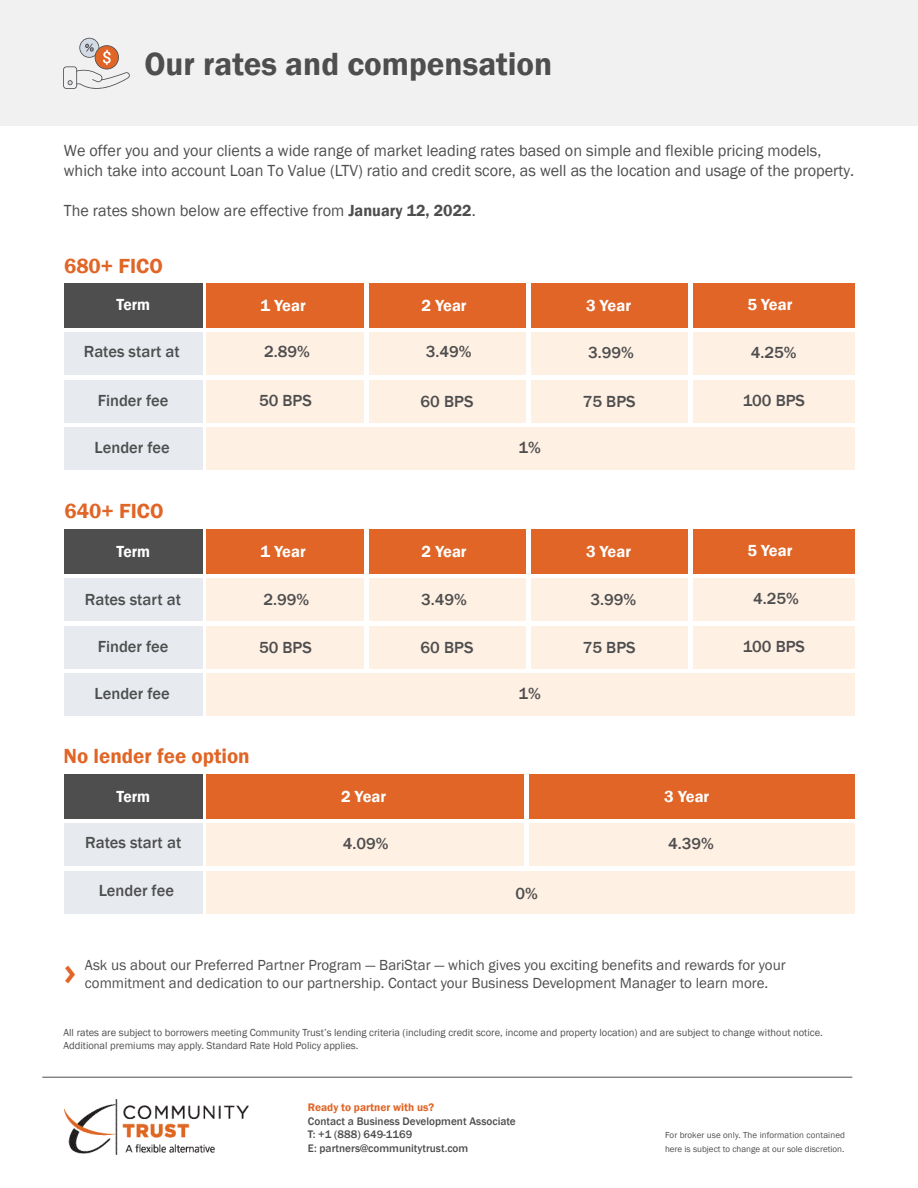
<style>
.page{position:relative;width:918px;height:1188px;background:#fff}
.page>*{position:absolute;margin:0;border:0;box-sizing:border-box;transform-origin:0 0}
.t1{font:600 33px "Franklin Gothic";color:#4e4e4e}
.t2{font:600 21px "Franklin Gothic";color:#e06526}
.t3{font:16.5px/19.8px "Franklin Gothic";color:#4e4e4e}
.t4{font:500 16.5px "Franklin Gothic";color:#4e4e4e}
.t5{font:600 16.5px "Franklin Gothic";color:#fff}
.t6{font:600 16.5px "Franklin Gothic";color:#fff;scale:.95 1}
.t7{font:15px/18px "Franklin Gothic";color:#4e4e4e}
.t8{font:500 11.25px/13.5px "Franklin Gothic";color:#4e4e4e}
.t9{font:600 11.25px "Franklin Gothic";color:#e06526}
.t10{font:10.5px/12.6px "Franklin Gothic";color:#4e4e4e}
.t11{font:9px/13.5px "Franklin Gothic";color:#4e4e4e}
.s1{font-weight:600}
.s2{font-weight:600;color:#e06526}
</style>
<div class="page">
<div style="left:0;top:0;width:918px;height:126px;background:#f1f1f1"></div>
<div style="left:64px;top:332px;width:139px;height:42px;background:#e7ebf0"></div>
<div style="left:64px;top:380px;width:139px;height:42px;background:#e7ebf0"></div>
<div style="left:64px;top:428px;width:139px;height:42px;background:#e7ebf0"></div>
<div style="left:207px;top:332px;width:648px;height:42px;background:#fff0e4"></div>
<div style="left:207px;top:380px;width:648px;height:42px;background:#fff0e4"></div>
<div style="left:207px;top:428px;width:648px;height:42px;background:#fff0e4"></div>
<div style="left:64px;top:283px;width:139px;height:45px;background:#4e4e4e"></div>
<div style="left:207px;top:283px;width:648px;height:45px;background:#e06526"></div>
<hr style="left:365px;top:280px;width:4px;height:145px;background:#fff">
<hr style="left:527px;top:280px;width:4px;height:145px;background:#fff">
<hr style="left:689px;top:280px;width:4px;height:146px;background:#fff">
<div style="left:64px;top:823px;width:139px;height:42px;background:#e7ebf0"></div>
<div style="left:207px;top:823px;width:648px;height:42px;background:#fff0e4"></div>
<div style="left:64px;top:871px;width:139px;height:42px;background:#e7ebf0"></div>
<div style="left:207px;top:871px;width:648px;height:42px;background:#fff0e4"></div>
<div style="left:64px;top:774px;width:139px;height:44px;background:#4e4e4e"></div>
<div style="left:207px;top:774px;width:648px;height:44px;background:#e06526"></div>
<hr style="left:525px;top:771px;width:4px;height:97px;background:#fff">
<hr style="left:42px;top:1077px;width:810px;height:1px;background:#4e4e4e">
<img style="left:65px;top:1099px;width:184px;height:56px">
<svg style="left:63px;top:38px;width:67px;height:51px"></svg>
<div style="left:64px;top:626px;width:139px;height:42px;background:#e7ebf0"></div>
<div style="left:64px;top:674px;width:139px;height:42px;background:#e7ebf0"></div>
<div style="left:207px;top:626px;width:648px;height:42px;background:#fff0e4"></div>
<div style="left:207px;top:674px;width:648px;height:42px;background:#fff0e4"></div>
<div style="left:64px;top:529px;width:139px;height:45px;background:#4e4e4e"></div>
<div style="left:207px;top:529px;width:648px;height:45px;background:#e06526"></div>
<div style="left:64px;top:578px;width:139px;height:42px;background:#e7ebf0"></div>
<div style="left:207px;top:578px;width:648px;height:42px;background:#fff0e4"></div>
<hr style="left:365px;top:526px;width:4px;height:145px;background:#fff">
<hr style="left:527px;top:526px;width:4px;height:145px;background:#fff">
<hr style="left:689px;top:526px;width:4px;height:146px;background:#fff">
<h1 class="t1" style="left:144px;top:43px;width:409px">Our rates and compensation</h1>
<p class="t3" style="left:64px;top:141px;width:792px">We offer you and your clients a wide range of market leading rates based on simple and flexible pricing models, which take into account Loan To Value (LTV) ratio and credit score, as well as the location and usage of the property.</p>
<p class="t3" style="left:64px;top:201px;width:413px">The rates shown below are effective from <span class="s1">January 12, 2022</span>.</p>
<p class="t2" style="left:64px;top:253px;width:100px">680+ FICO</p>
<p class="t6" style="left:117px;top:295px;width:37px">Term</p>
<p class="t4" style="left:84px;top:341px;width:98px">Rates start at</p>
<p class="t4" style="left:98px;top:390px;width:72px">Finder fee</p>
<p class="t4" style="left:95px;top:438px;width:77px">Lender fee</p>
<p class="t2" style="left:65px;top:498px;width:100px">640+ FICO</p>
<p class="t5" style="left:261px;top:295px;width:47px">1 Year</p>
<p class="t5" style="left:422px;top:295px;width:47px">2 Year</p>
<p class="t5" style="left:586px;top:295px;width:47px">3 Year</p>
<p class="t5" style="left:747px;top:295px;width:47px">5 Year</p>
<p class="t4" style="left:264px;top:341px;width:47px">2.89%</p>
<p class="t4" style="left:426px;top:342px;width:47px">3.49%</p>
<p class="t4" style="left:588px;top:342px;width:47px">3.99%</p>
<p class="t4" style="left:751px;top:342px;width:47px">4.25%</p>
<p class="t4" style="left:259px;top:391px;width:54px">50 BPS</p>
<p class="t4" style="left:421px;top:391px;width:54px">60 BPS</p>
<p class="t4" style="left:583px;top:391px;width:54px">75 BPS</p>
<p class="t4" style="left:743px;top:390px;width:64px">100 BPS</p>
<p class="t4" style="left:519px;top:438px;width:24px">1%</p>
<p class="t5" style="left:261px;top:541px;width:47px">1 Year</p>
<p class="t5" style="left:422px;top:541px;width:47px">2 Year</p>
<p class="t5" style="left:586px;top:541px;width:47px">3 Year</p>
<p class="t5" style="left:747px;top:541px;width:47px">5 Year</p>
<p class="t4" style="left:426px;top:588px;width:47px">3.34%</p>
<p class="t4" style="left:588px;top:588px;width:47px">3.84%</p>
<p class="t4" style="left:751px;top:588px;width:47px">4.25%</p>
<p class="t4" style="left:259px;top:637px;width:54px">50 BPS</p>
<p class="t4" style="left:421px;top:637px;width:54px">60 BPS</p>
<p class="t4" style="left:583px;top:637px;width:54px">75 BPS</p>
<p class="t4" style="left:743px;top:636px;width:64px">100 BPS</p>
<p class="t4" style="left:519px;top:684px;width:24px">1%</p>
<p class="t6" style="left:117px;top:541px;width:37px">Term</p>
<p class="t4" style="left:85px;top:589px;width:98px">Rates start at</p>
<p class="t4" style="left:264px;top:589px;width:73px">2.99%<span class="s2">2.59%</span></p>
<p class="t4" style="left:421px;top:590px;width:47px">3.49%</p>
<p class="t4" style="left:590px;top:589px;width:47px">3.99%</p>
<p class="t4" style="left:753px;top:589px;width:47px">4.25%</p>
<p class="t4" style="left:84px;top:587px;width:98px">Rates start at</p>
<p class="t4" style="left:98px;top:636px;width:72px">Finder fee</p>
<p class="t4" style="left:95px;top:684px;width:77px">Lender fee</p>
<p class="t2" style="left:64px;top:743px;width:188px">No lender fee option</p>
<p class="t6" style="left:117px;top:786px;width:37px">Term</p>
<p class="t4" style="left:85px;top:833px;width:98px">Rates start at</p>
<p class="t4" style="left:99px;top:880px;width:77px">Lender fee</p>
<p class="t5" style="left:341px;top:786px;width:47px">2 Year</p>
<p class="t5" style="left:664px;top:786px;width:47px">3 Year</p>
<p class="t4" style="left:343px;top:833px;width:47px">4.09%</p>
<p class="t4" style="left:668px;top:833px;width:47px">4.39%</p>
<p class="t4" style="left:516px;top:883px;width:24px">0%</p>
<p class="t7" style="left:64px;top:956px;width:723px;text-indent:21px">Ask us about our Preferred Partner Program — BariStar — which gives you exciting benefits and rewards for your <sup>&gt;</sup> commitment and dedication to our partnership. Contact your Business Development Manager to learn more.</p>
<p class="t10" style="left:64px;top:1027px;width:761px">All rates are subject to borrowers meeting Community Trust’s lending criteria (including credit score, income and property location) and are subject to change without notice.<br>Additional premiums may apply. Standard Rate Hold Policy applies.</p>
<p class="t9" style="left:308px;top:1100px;width:128px">Ready to partner with us?</p>
<p class="t8" style="left:308px;top:1114px;width:209px">Contact a Business Development Associate<br>T: +1 (888) 649-1169<br>E: partners@communitytrust.com</p>
<p class="t11" style="left:665px;top:1129px;width:181px">For broker use only. The information contained here is subject to change at our sole discretion.</p>
</div>
